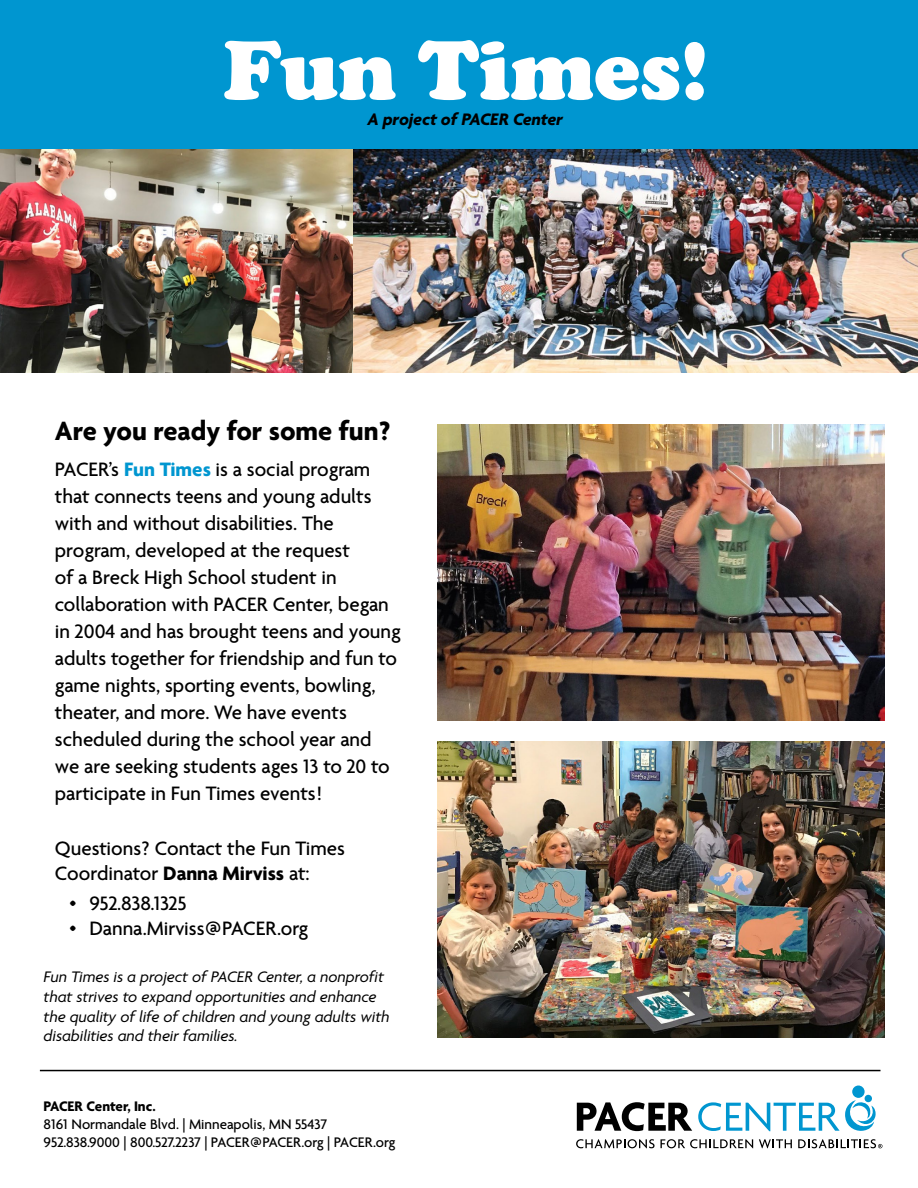
<style>
.page{position:relative;width:918px;height:1188px;background:#fff}
.page>*{position:absolute;margin:0;border:0;box-sizing:border-box;transform-origin:0 0}
.t1{font:700 28.5px "Agenda One";color:#000}
.t2{font:500 21px/27px "Agenda One";color:#000}
.t3{font:italic 700 18px "Agenda One";color:#000}
.t4{font:italic 16.5px/19.8px "Agenda One";color:#000}
.t5{font:500 15px/18px "Agenda One";color:#000}
.s1{font-weight:700;color:#0096d0}
.s2{font-weight:700}
</style>
<div class="page">
<div style="left:0;top:0;width:918px;height:164px;background:#0096d0"></div>
<svg style="left:224px;top:41px;width:172px;height:59px"></svg>
<svg style="left:418px;top:40px;width:261px;height:60px"></svg>
<svg style="left:685px;top:42px;width:20px;height:58px"></svg>
<img style="left:0;top:149px;width:918px;height:223px">
<img style="left:438px;top:424px;width:446px;height:296px">
<img style="left:438px;top:741px;width:446px;height:297px">
<hr style="left:40px;top:1070px;width:841px;height:1px;background:#000">
<svg style="left:577px;top:1102px;width:115px;height:29px"></svg>
<svg style="left:576px;top:1139px;width:79px;height:9px"></svg>
<svg style="left:661px;top:1139px;width:92px;height:9px"></svg>
<svg style="left:759px;top:1139px;width:33px;height:9px"></svg>
<div style="left:852px;top:1086px;width:13px;height:12px;background:#0096d0;border-radius:50%"></div>
<div style="left:865px;top:1095px;width:7px;height:7px;background:#0096d0;border-radius:50%"></div>
<svg style="left:698px;top:1100px;width:178px;height:31px"></svg>
<svg style="left:798px;top:1139px;width:84px;height:9px"></svg>
<p class="t3" style="left:367px;top:110px;width:197px">A project of PACER Center</p>
<p class="t1" style="left:55px;top:415px;width:338px">Are you ready for some fun?</p>
<p class="t2" style="left:55px;top:456px;width:348px">PACER’s <span class="s1">Fun Times</span> is a social program that connects teens and young adults with and without disabilities. The program, developed at the request<br>of a Breck High School student in collaboration with PACER Center, began in 2004 and has brought teens and young adults together for friendship and fun to game nights, sporting events, bowling, theater, and more. We have events scheduled during the school year and we are seeking students ages 13 to 20 to participate in Fun Times events!</p>
<p class="t2" style="left:55px;top:836px;width:292px;line-height:25.2px">Questions? Contact the Fun Times<br>Coordinator <span class="s2">Danna Mirviss</span> at:</p>
<p class="t2" style="left:68px;top:890px;width:120px">• 952.838.1325</p>
<p class="t2" style="left:68px;top:915px;width:241px">• Danna.Mirviss@PACER.org</p>
<p class="t4" style="left:43px;top:967px;width:348px">Fun Times is a project of PACER Center, a nonprofit that strives to expand opportunities and enhance the quality of life of children and young adults with disabilities and their families.</p>
<p class="t5" style="left:44px;top:1098px;width:353px"><span class="s2">PACER Center, Inc.<br></span>8161 Normandale Blvd. | Minneapolis, MN 55437<br>952.838.9000 | 800.527.2237 | PACER@PACER.org | PACER.org</p>
</div>
